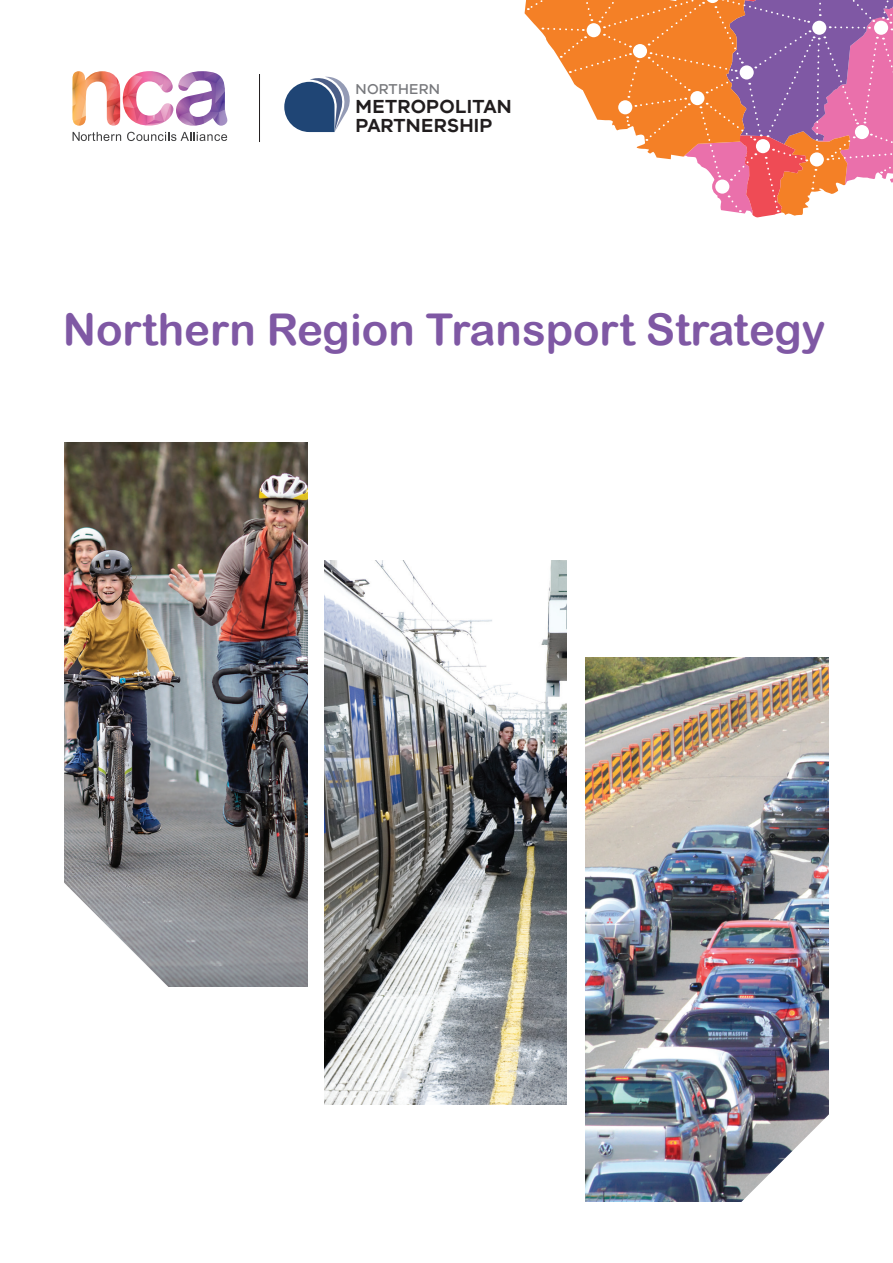
<style>
.page{position:relative;width:893px;height:1263px;background:#fff}
.page>*{position:absolute;margin:0;border:0;box-sizing:border-box;transform-origin:0 0}
.t1{font:43.8px "Arial Rounded MT Bold";color:#7f58a4}
.t2{font:600 19.5px/18.8px "VIC";letter-spacing:.015em;color:#211d1e}
.t3{font:500 14.7px "VIC";letter-spacing:.015em;color:#77787c}
</style>
<div class="page">
<svg style="left:525px;top:0;width:368px;height:218px"></svg>
<img style="left:72px;top:71px;width:155px;height:55px">
<svg style="left:73px;top:132px;width:48px;height:9px"></svg>
<svg style="left:127px;top:132px;width:100px;height:9px"></svg>
<hr style="left:259px;top:74px;width:1px;height:68px;background:#231f20">
<img style="left:65px;top:442px;width:242px;height:544px">
<img style="left:586px;top:657px;width:242px;height:544px">
<img style="left:324px;top:560px;width:243px;height:544px">
<svg style="left:64px;top:848px;width:134px;height:139px"></svg>
<img style="left:702px;top:1074px;width:127px;height:128px">
<svg style="left:284px;top:76px;width:66px;height:56px"></svg>
<p class="t3" style="left:356px;top:81px;width:86px">NORTHERN</p>
<p class="t2" style="left:356px;top:97px;width:157px">METROPOLITAN<br>PARTNERSHIP</p>
<p class="t1" style="left:63px;top:304px;width:764px">Northern Region Transport Strategy</p>
</div>
